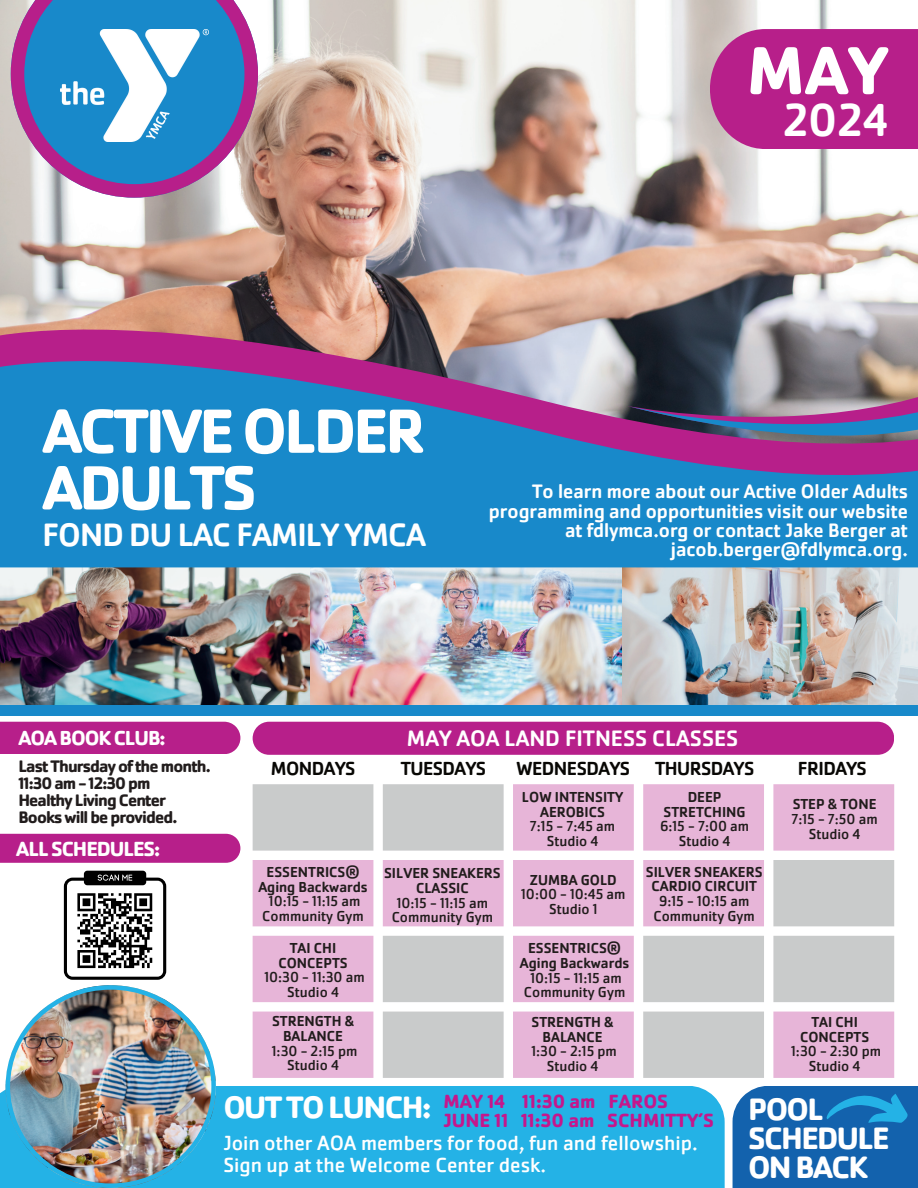
<style>
.page{position:relative;width:918px;height:1188px;background:#fff}
.page>*{position:absolute;margin:0;border:0;box-sizing:border-box;transform-origin:0 0}
.t1{font:700 70.5px "Cachet Pro";color:#fff}
.t2{font:700 64.65px/56.7px "Cachet Pro";letter-spacing:-.05em;color:#fff}
.t3{font:500 48px "Cachet Pro";color:#fff}
.t4{font:500 33.6px "Cachet Pro";letter-spacing:-.025em;color:#fff}
.t5{font:700 32.1px/29.2px "Cachet Pro";letter-spacing:-.05em;color:#fff}
.t6{font:500 23.1px "Cachet Pro";color:#fff}
.t7{font:21.3px/22.6px "Cachet Pro";color:#fff}
.t8{font:700 21.15px "Cachet Pro";letter-spacing:-.05em;color:#fff}
.t9{font:700 21px "Cachet Pro";letter-spacing:-.05em;color:#fff}
.t10{font:500 20.25px/19.2px "Cachet Pro";color:#fff;text-align:right}
.t11{font:700 19.8px/19.4px "Cachet Pro";color:#c5178c}
.t12{font:500 19.65px "Cachet Pro";letter-spacing:-.025em;color:#080704}
.t13{font:700 17.25px/17.2px "Cachet Pro";letter-spacing:-.05em;color:#211c1c}
.t14{font:15px/14.7px "Cachet Pro";color:#211c1c;text-align:center}
.t15{font:500 15px/14.7px "Cachet Pro";color:#211c1c;text-align:center}
</style>
<div class="page">
<div style="left:0;top:563px;width:918px;height:153px;background:#1889ca"></div>
<img style="left:0;top:571px;width:918px;height:134px">
<img style="left:0;top:0;width:829px;height:260px">
<svg style="left:627px;top:203px;width:291px;height:32px"></svg>
<img style="left:0;top:260px;width:627px;height:31px">
<svg style="left:0;top:291px;width:918px;height:280px;background:#5084b7"></svg>
<img style="left:627px;top:235px;width:291px;height:282px">
<svg style="left:11px;top:0;width:247px;height:198px;background:#6882bc"></svg>
<img style="left:61px;top:29px;width:147px;height:113px">
<div style="left:710px;top:29px;width:208px;height:120px;background:#b71f8a"></div>
<svg style="left:253px;top:784px;width:641px;height:294px;background:#e0c7d9"></svg>
<div style="left:0;top:722px;width:240px;height:32px;background:#b71f8a"></div>
<div style="left:84px;top:871px;width:62px;height:14px;background:#000;border-radius:3px"></div>
<div style="left:0;top:1086px;width:725px;height:102px;background:#24b2e6"></div>
<div style="left:0;top:834px;width:240px;height:29px;background:#b71f8a"></div>
<div style="left:253px;top:722px;width:641px;height:33px;background:#b71f8a;border-radius:17px"></div>
<img style="left:6px;top:875px;width:210px;height:313px">
<div style="left:733px;top:1086px;width:185px;height:102px;background:#1362ad"></div>
<svg style="left:826px;top:1094px;width:82px;height:29px"></svg>
<h1 class="t1" style="left:747px;top:27px;width:143px">MAY</h1>
<h3 class="t3" style="left:783px;top:92px;width:106px">2024</h3>
<h2 class="t2" style="left:42px;top:403px;width:385px">ACTIVE OLDER<br>ADULTS</h2>
<h3 class="t4" style="left:42px;top:516px;width:385px">FOND DU LAC FAMILY YMCA</h3>
<h3 class="t10" style="left:489px;top:482px;width:421px">To learn more about our Active Older Adults programming and opportunities visit our website at fdlymca.org or contact Jake Berger at jacob.berger@fdlymca.org.</h3>
<h3 class="t9" style="left:18px;top:725px;width:149px">AOA BOOK CLUB:</h3>
<p class="t13" style="left:18px;top:757px;width:194px">Last Thursday of the month.<br>11:30 am - 12:30 pm<br>Healthy Living Center<br>Books will be provided.</p>
<h3 class="t8" style="left:16px;top:836px;width:145px">ALL SCHEDULES:</h3>
<h3 class="t6" style="left:407px;top:725px;width:333px">MAY AOA LAND FITNESS CLASSES</h3>
<h3 class="t12" style="left:271px;top:757px;width:86px">MONDAYS</h3>
<h3 class="t12" style="left:401px;top:757px;width:87px">TUESDAYS</h3>
<h3 class="t12" style="left:517px;top:757px;width:115px">WEDNESDAYS</h3>
<h3 class="t12" style="left:655px;top:757px;width:101px">THURSDAYS</h3>
<h3 class="t12" style="left:798px;top:757px;width:71px">FRIDAYS</h3>
<p class="t15" style="left:258px;top:865px;width:111px">ESSENTRICS®<br>Aging Backwards</p>
<p class="t14" style="left:262px;top:894px;width:103px">10:15 - 11:15 am<br>Community Gym</p>
<p class="t15" style="left:278px;top:941px;width:71px">TAI CHI<br>CONCEPTS</p>
<p class="t14" style="left:264px;top:970px;width:102px">10:30 - 11:30 am<br>Studio 4</p>
<p class="t15" style="left:272px;top:1014px;width:84px">STRENGTH &amp;<br>BALANCE</p>
<p class="t14" style="left:272px;top:1044px;width:87px">1:30 - 2:15 pm<br>Studio 4</p>
<p class="t15" style="left:384px;top:866px;width:118px">SILVER SNEAKERS<br>CLASSIC</p>
<p class="t14" style="left:392px;top:895px;width:103px">10:15 - 11:15 am<br>Community Gym</p>
<p class="t15" style="left:522px;top:790px;width:103px">LOW INTENSITY<br>AEROBICS</p>
<p class="t14" style="left:530px;top:819px;width:87px">7:15 - 7:45 am<br>Studio 4</p>
<p class="t15" style="left:530px;top:873px;width:88px">ZUMBA GOLD</p>
<p class="t14" style="left:521px;top:887px;width:106px">10:00 - 10:45 am<br>Studio 1</p>
<p class="t15" style="left:520px;top:941px;width:111px">ESSENTRICS®<br>Aging Backwards</p>
<p class="t14" style="left:524px;top:970px;width:103px">10:15 - 11:15 am<br>Community Gym</p>
<p class="t15" style="left:532px;top:1015px;width:84px">STRENGTH &amp;<br>BALANCE</p>
<p class="t14" style="left:531px;top:1044px;width:87px">1:30 - 2:15 pm<br>Studio 4</p>
<p class="t15" style="left:664px;top:790px;width:84px">DEEP<br>STRETCHING</p>
<p class="t14" style="left:660px;top:819px;width:91px">6:15 - 7:00 am<br>Studio 4</p>
<p class="t15" style="left:646px;top:865px;width:118px">SILVER SNEAKERS<br>CARDIO CIRCUIT</p>
<p class="t14" style="left:653px;top:894px;width:103px">9:15 - 10:15 am<br>Community Gym</p>
<p class="t15" style="left:793px;top:797px;width:85px">STEP &amp; TONE</p>
<p class="t14" style="left:791px;top:812px;width:88px">7:15 - 7:50 am<br>Studio 4</p>
<p class="t15" style="left:800px;top:1015px;width:71px">TAI CHI<br>CONCEPTS</p>
<p class="t14" style="left:791px;top:1044px;width:91px">1:30 - 2:30 pm<br>Studio 4</p>
<h3 class="t11" style="left:443px;top:1092px;width:272px">MAY 14 11:30 am FAROS<br>JUNE 11 11:30 am SCHMITTY’S</h3>
<h3 class="t5" style="left:223px;top:1093px;width:210px">OUT TO LUNCH:</h3>
<h3 class="t7" style="left:223px;top:1132px;width:476px">Join other AOA members for food, fun and fellowship.<br>Sign up at the Welcome Center desk.</h3>
<h3 class="t5" style="left:748px;top:1094px;width:143px">POOL<br>SCHEDULE<br>ON BACK</h3>
</div>
